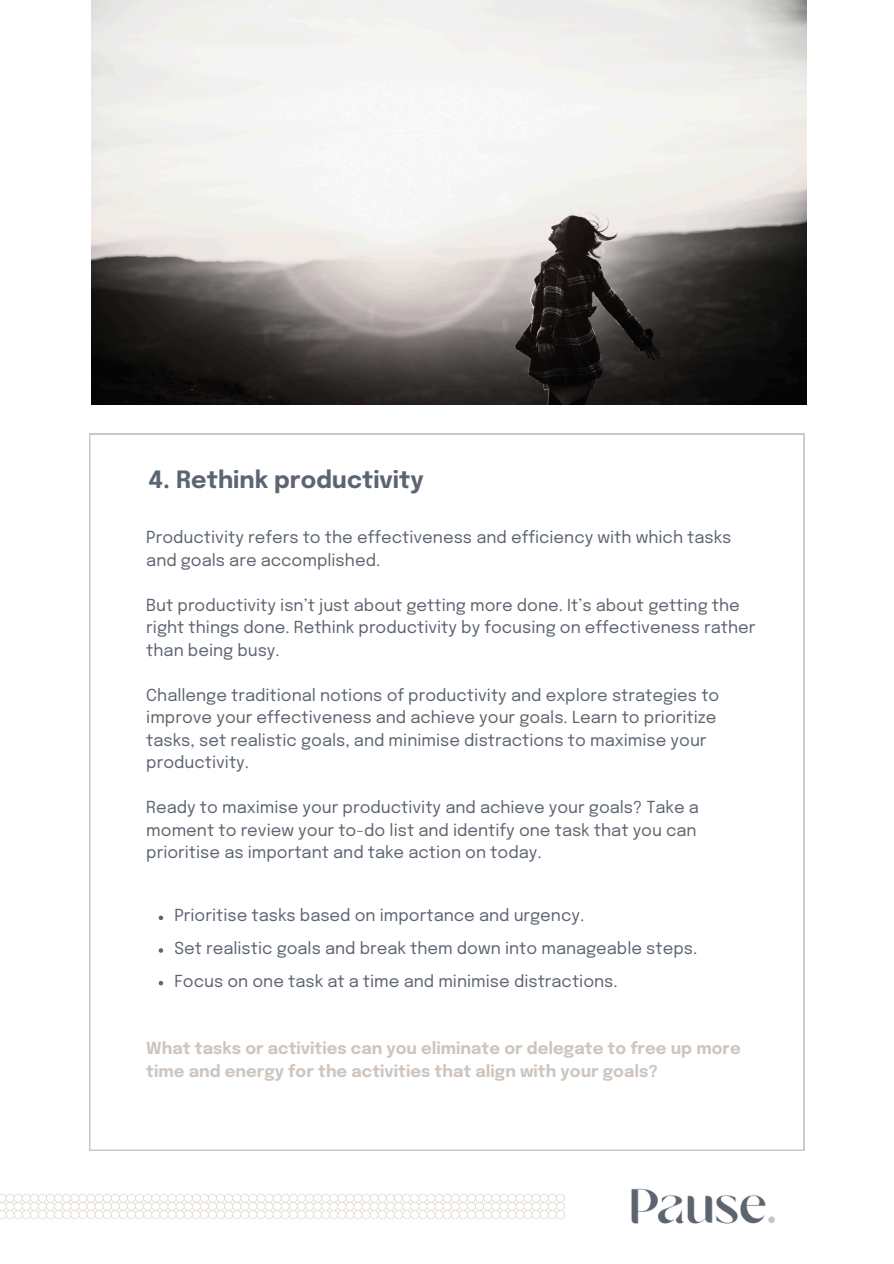
<style>
.page{position:relative;width:894px;height:1264px;background:#fff}
.page>*{position:absolute;margin:0;border:0;box-sizing:border-box;transform-origin:0 0}
.t1{font:700 23.7px "Epilogue";color:#5d6571}
.t2{font:16.5px/22.5px "Epilogue";color:#5d6571}
.t3{font:700 16.5px/22.5px "Epilogue";color:#cec5be}
</style>
<div class="page">
<svg style="left:89px;top:434px;width:715px;height:716px"></svg>
<svg style="left:159px;top:915px;width:4px;height:5px"></svg>
<svg style="left:159px;top:948px;width:4px;height:4px"></svg>
<svg style="left:159px;top:980px;width:4px;height:5px"></svg>
<img style="left:631px;top:1188px;width:144px;height:36px">
<img style="left:91px;top:0;width:715px;height:404px">
<img style="left:0;top:1194px;width:564px;height:25px">
<p class="t1" style="left:149px;top:469px;width:276px">4. Rethink productivity</p>
<p class="t2" style="left:146px;top:527px;width:586px">Productivity refers to the effectiveness and efficiency with which tasks and goals are accomplished.</p>
<p class="t2" style="left:146px;top:595px;width:610px">But productivity isn’t just about getting more done. It’s about getting the right things done. Rethink productivity by focusing on effectiveness rather than being busy.</p>
<p class="t2" style="left:146px;top:685px;width:574px">Challenge traditional notions of productivity and explore strategies to improve your effectiveness and achieve your goals. Learn to prioritize tasks, set realistic goals, and minimise distractions to maximise your productivity.</p>
<p class="t2" style="left:146px;top:797px;width:554px">Ready to maximise your productivity and achieve your goals? Take a moment to review your to-do list and identify one task that you can prioritise as important and take action on today.</p>
<p class="t2" style="left:174px;top:905px;width:411px">Prioritise tasks based on importance and urgency.</p>
<h1 class="t2" style="left:174px;top:938px;width:524px">Set realistic goals and break them down into manageable steps.</h1>
<p class="t2" style="left:174px;top:970px;width:445px">Focus on one task at a time and minimise distractions.</p>
<p class="t3" style="left:146px;top:1038px;width:596px">What tasks or activities can you eliminate or delegate to free up more time and energy for the activities that align with your goals?</p>
</div>
